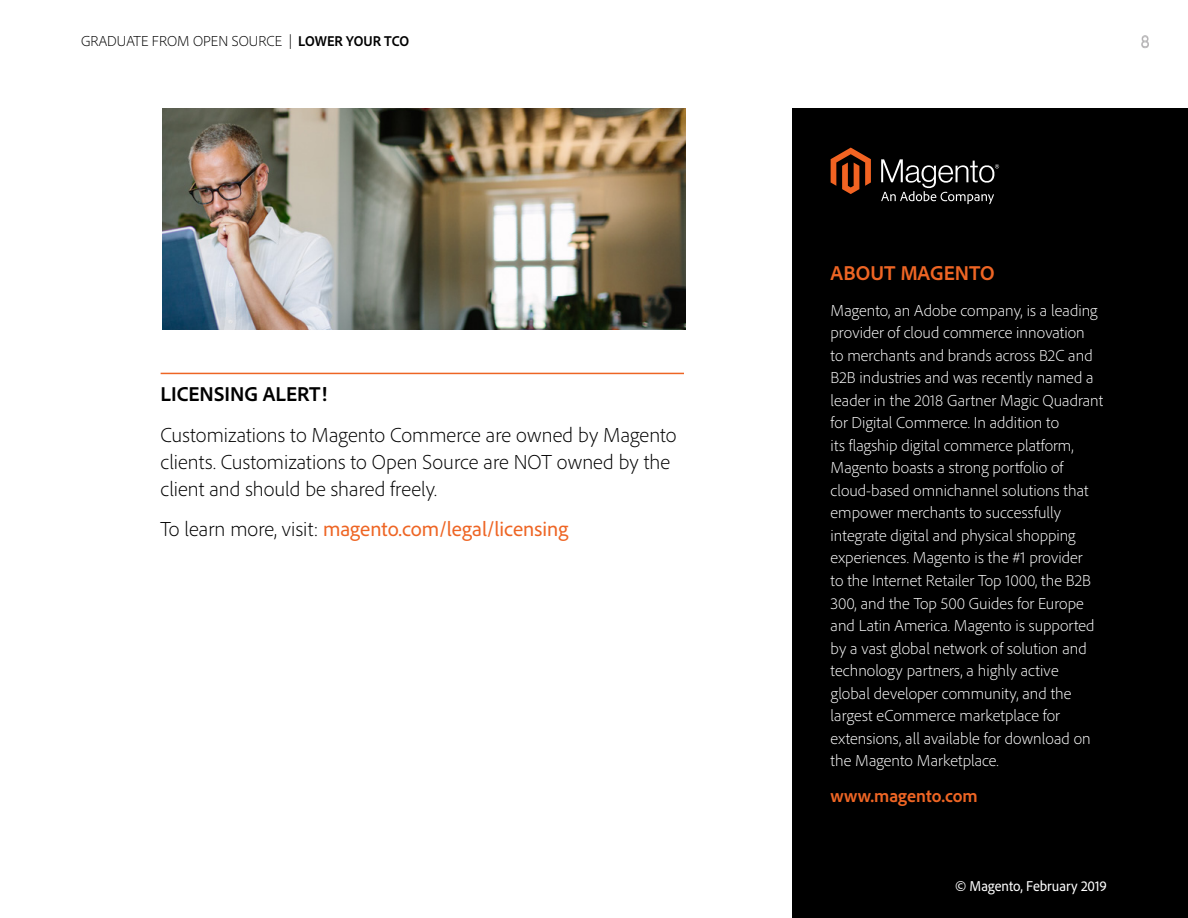
<style>
.page{position:relative;width:1188px;height:918px;background:#fff}
.page>*{position:absolute;margin:0;border:0;box-sizing:border-box;transform-origin:0 0}
.t1{font:300 21px/27px "Adobe Clean";color:#000}
.t2{font:21px "Adobe Clean";color:#ee6524}
.t3{font:700 21px "Adobe Clean";color:#000}
.t4{font:700 21px "Adobe Clean";color:#ee6524}
.t5{font:700 18px "Adobe Clean";color:#ee6524}
.t6{font:300 18px "Adobe Clean";color:#acaaac}
.t7{font:300 16.5px/22.5px "Adobe Clean";color:#fff}
.t8{font:300 15px "Adobe Clean";color:#000}
.t9{font:semi-condensed 15px "Adobe Clean";color:#fff}
.s1{font-weight:700;font-stretch:semi-condensed}
.s2{font-weight:300;color:#000}
</style>
<div class="page">
<div style="left:792px;top:108px;width:396px;height:810px;background:#000"></div>
<svg style="left:831px;top:148px;width:40px;height:46px"></svg>
<svg style="left:881px;top:159px;width:118px;height:45px"></svg>
<img style="left:162px;top:108px;width:523px;height:222px">
<hr style="left:161px;top:373px;width:523px;height:1px;background:#ee6524">
<p class="t8" style="left:81px;top:31px;width:330px">GRADUATE FROM OPEN SOURCE | <span class="s1">LOWER YOUR TCO</span></p>
<p class="t6" style="left:1141px;top:30px;width:10px">8</p>
<p class="t3" style="left:161px;top:380px;width:168px">LICENSING ALERT!</p>
<p class="t1" style="left:161px;top:421px;width:518px">Customizations to Magento Commerce are owned by Magento clients. Customizations to Open Source are NOT owned by the client and should be shared freely.</p>
<p class="t2" style="left:161px;top:516px;width:409px"><span class="s2">To learn more, visit:</span> magento.com/legal/licensing</p>
<p class="t4" style="left:831px;top:259px;width:166px">ABOUT MAGENTO</p>
<p class="t7" style="left:831px;top:299px;width:274px">Magento, an Adobe company, is a leading provider of cloud commerce innovation<br>to merchants and brands across B2C and B2B industries and was recently named a leader in the 2018 Gartner Magic Quadrant for Digital Commerce. In addition to<br>its flagship digital commerce platform, Magento boasts a strong portfolio of cloud-based omnichannel solutions that empower merchants to successfully integrate digital and physical shopping experiences. Magento is the #1 provider<br>to the Internet Retailer Top 1000, the B2B 300, and the Top 500 Guides for Europe and Latin America. Magento is supported by a vast global network of solution and technology partners, a highly active<br>global developer community, and the largest eCommerce marketplace for extensions, all available for download on the Magento Marketplace.</p>
<p class="t5" style="left:831px;top:784px;width:149px">www.magento.com</p>
<p class="t9" style="left:955px;top:877px;width:153px">© Magento, February 2019</p>
</div>
